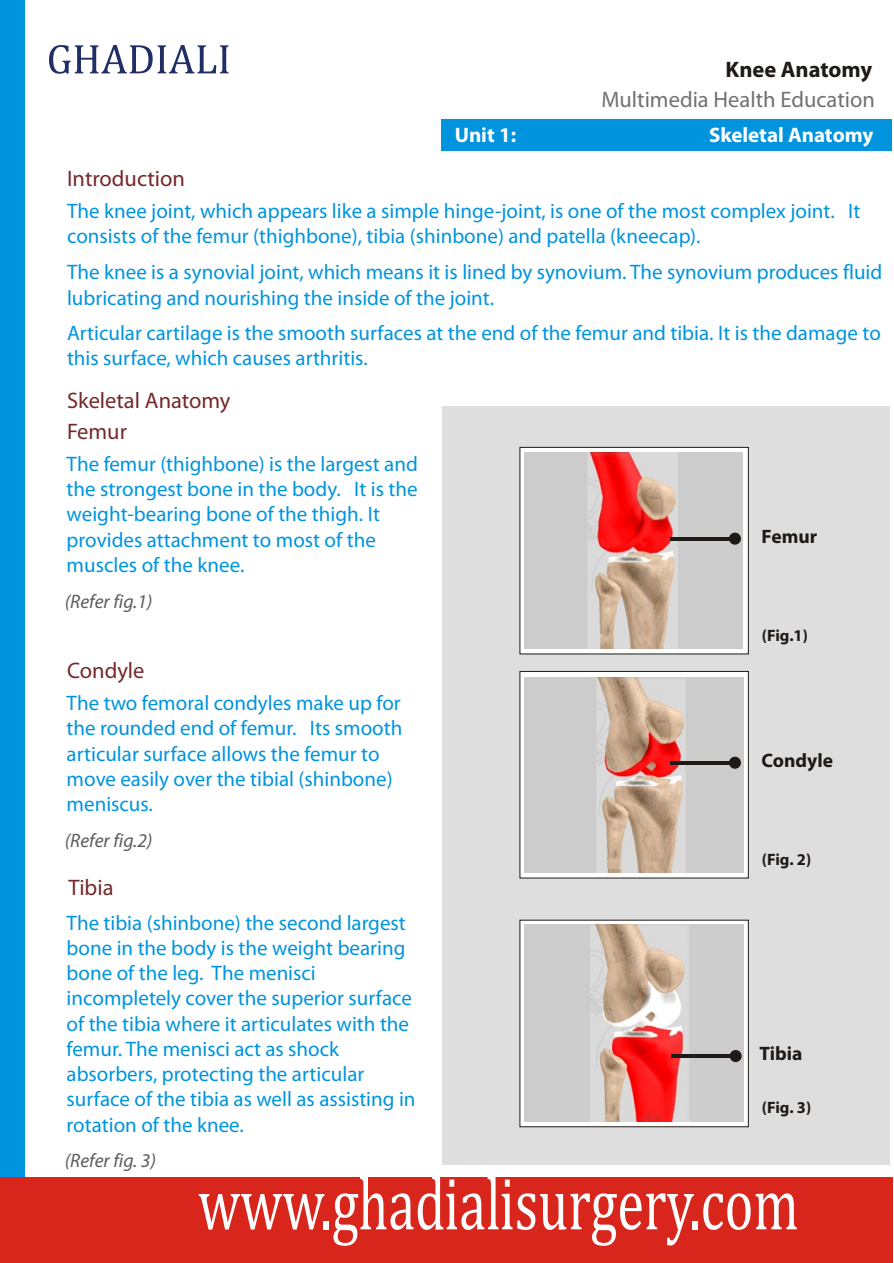
<style>
.page{position:relative;width:894px;height:1263px;background:#fff}
.page>*{position:absolute;margin:0;border:0;box-sizing:border-box;transform-origin:0 0}
.t1{font:75.6px "Cambria Math";color:#fff;scale:.72 1}
.t2{font:22.5px "Myriad Pro";color:#75292b}
.t3{font:22.5px "Myriad Pro";color:#737070}
.t4{font:700 22.5px "Myriad Pro";color:#1f1a17}
.t5{font:21px/25.2px "Myriad Pro";color:#0094de}
.t6{font:700 21px "Myriad Pro";color:#fff}
.t7{font:italic 19.5px "Myriad Pro";color:#615c5c}
.t8{font:700 19.5px "Myriad Pro";color:#1f1a17}
.t9{font:700 16.5px "Myriad Pro";letter-spacing:-.01em;color:#1f1a17}
</style>
<div class="page">
<div style="left:0;top:0;width:25px;height:1189px;background:#0094de"></div>
<div style="left:0;top:1177px;width:892px;height:86px;background:#d9261c"></div>
<div style="left:441px;top:119px;width:451px;height:32px;background:#0094de"></div>
<svg style="left:49px;top:45px;width:180px;height:29px"></svg>
<div style="left:442px;top:406px;width:448px;height:758px;background:#dedede"></div>
<div style="left:520px;top:447px;width:229px;height:207px;background:#fff;border:1px solid #1f1a17"></div>
<img style="left:524px;top:452px;width:219px;height:196px">
<hr style="left:671px;top:537px;width:64px;height:3px;background:#1f1a17">
<svg style="left:729px;top:533px;width:12px;height:12px"></svg>
<div style="left:520px;top:671px;width:229px;height:207px;background:#fff;border:1px solid #1f1a17"></div>
<img style="left:524px;top:677px;width:220px;height:196px">
<hr style="left:671px;top:761px;width:64px;height:3px;background:#1f1a17">
<svg style="left:729px;top:757px;width:12px;height:12px"></svg>
<svg style="left:520px;top:920px;width:229px;height:207px;background:#d8d7d7"></svg>
<img style="left:525px;top:925px;width:219px;height:197px">
<hr style="left:671px;top:1055px;width:65px;height:3px;background:#1f1a17">
<svg style="left:730px;top:1050px;width:12px;height:12px"></svg>
<p class="t4" style="left:726px;top:60px;width:148px">Knee Anatomy</p>
<p class="t3" style="left:601px;top:90px;width:275px">Multimedia Health Education</p>
<p class="t2" style="left:67px;top:169px;width:119px">Introduction</p>
<p class="t6" style="left:455px;top:126px;width:63px">Unit 1:</p>
<p class="t6" style="left:709px;top:126px;width:166px">Skeletal Anatomy</p>
<p class="t5" style="left:67px;top:200px;width:795px">The knee joint, which appears like a simple hinge-joint, is one of the most complex joint. It consists of the femur (thighbone), tibia (shinbone) and patella (kneecap).</p>
<p class="t5" style="left:67px;top:261px;width:817px">The knee is a synovial joint, which means it is lined by synovium. The synovium produces fluid lubricating and nourishing the inside of the joint.</p>
<p class="t5" style="left:67px;top:322px;width:815px">Articular cartilage is the smooth surfaces at the end of the femur and tibia. It is the damage to this surface, which causes arthritis.</p>
<p class="t2" style="left:67px;top:391px;width:165px">Skeletal Anatomy</p>
<p class="t2" style="left:67px;top:422px;width:62px">Femur</p>
<p class="t5" style="left:67px;top:453px;width:353px">The femur (thighbone) is the largest and the strongest bone in the body. It is the weight-bearing bone of the thigh. It provides attachment to most of the muscles of the knee.</p>
<p class="t7" style="left:65px;top:593px;width:89px">(Refer fig.1)</p>
<p class="t2" style="left:67px;top:661px;width:79px">Condyle</p>
<p class="t5" style="left:67px;top:692px;width:337px">The two femoral condyles make up for the rounded end of femur. Its smooth articular surface allows the femur to move easily over the tibial (shinbone) meniscus.</p>
<p class="t7" style="left:65px;top:832px;width:89px">(Refer fig.2)</p>
<p class="t2" style="left:68px;top:878px;width:47px">Tibia</p>
<p class="t5" style="left:67px;top:912px;width:351px">The tibia (shinbone) the second largest bone in the body is the weight bearing bone of the leg. The menisci incompletely cover the superior surface of the tibia where it articulates with the femur. The menisci act as shock absorbers, protecting the articular surface of the tibia as well as assisting in rotation of the knee.</p>
<p class="t7" style="left:65px;top:1153px;width:93px">(Refer fig. 3)</p>
<p class="t8" style="left:762px;top:528px;width:57px">Femur</p>
<p class="t9" style="left:762px;top:628px;width:48px">(Fig.1)</p>
<p class="t8" style="left:762px;top:752px;width:73px">Condyle</p>
<p class="t9" style="left:762px;top:852px;width:51px">(Fig. 2)</p>
<p class="t8" style="left:759px;top:1045px;width:44px">Tibia</p>
<p class="t9" style="left:762px;top:1101px;width:51px">(Fig. 3)</p>
<h1 class="t1" style="left:198px;top:1171px;width:836px">www.ghadialisurgery.com</h1>
</div>
